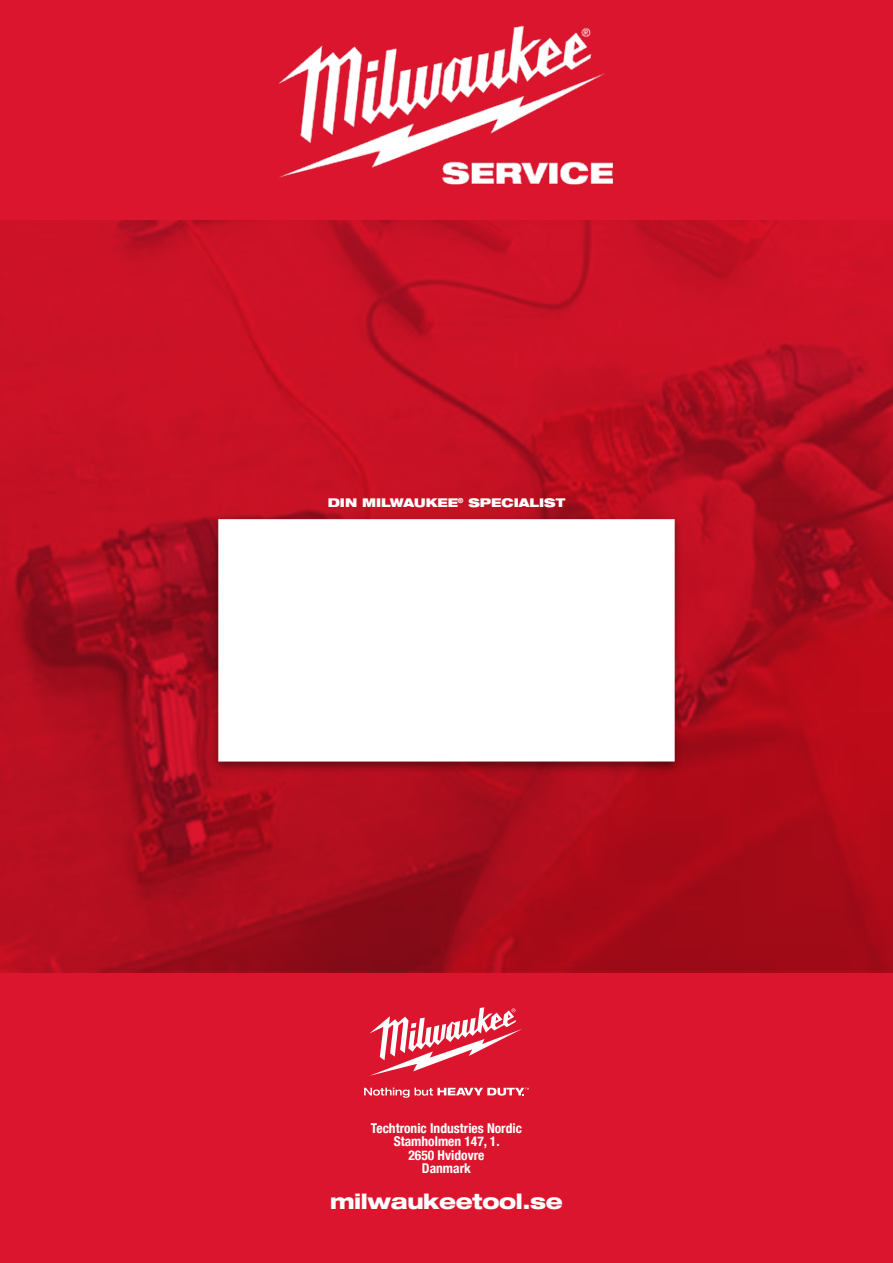
<style>
.page{position:relative;width:893px;height:1263px;background:#dc152e}
.page>*{position:absolute;margin:0;border:0;box-sizing:border-box;transform-origin:0 0}
.t1{font:800 expanded 21px "Helvetica Neue LT Com";letter-spacing:-.02em;color:#fff}
.t2{font:700 condensed 13.5px/13.5px "Helvetica Neue LT Com";color:#fff;text-align:center}
.t3{font:900 expanded 12px "Helvetica Neue LT Com";color:#fff}
</style>
<div class="page">
<img style="left:0;top:220px;width:893px;height:753px">
<svg style="left:369px;top:1007px;width:153px;height:69px"></svg>
<svg style="left:364px;top:1088px;width:165px;height:10px"></svg>
<div style="left:210px;top:515px;width:473px;height:259px;background:#000;opacity:.4"></div>
<div style="left:218px;top:519px;width:457px;height:242px;background:#fff"></div>
<img style="left:278px;top:25px;width:335px;height:160px">
<p class="t3" style="left:328px;top:495px;width:239px">DIN MILWAUKEE<sup>®</sup> SPECIALIST</p>
<p class="t2" style="left:371px;top:1121px;width:153px">Techtronic Industries Nordic<br>Stamholmen 147, 1.<br>2650 Hvidovre<br>Danmark</p>
<h1 class="t1" style="left:330px;top:1188px;width:234px">milwaukeetool.se</h1>
</div>
